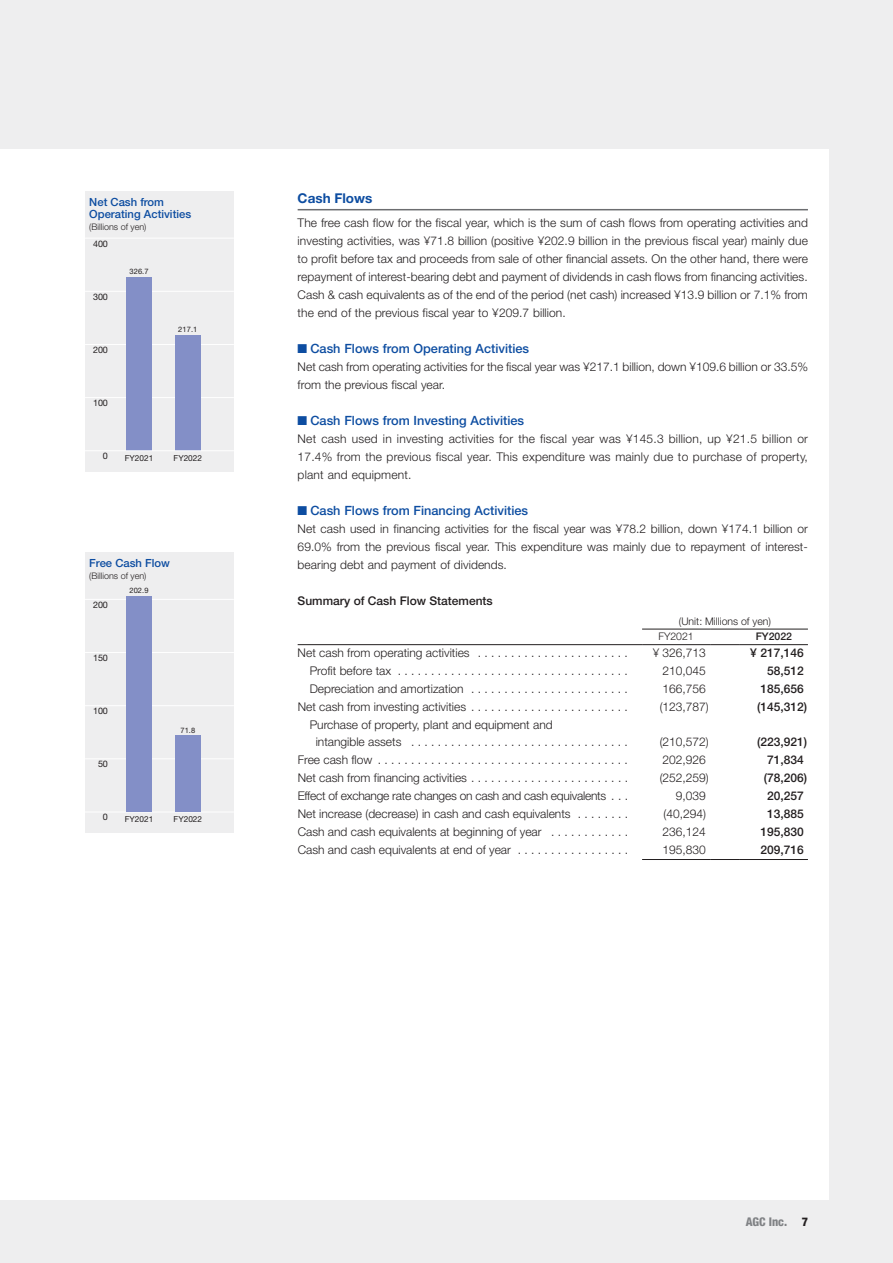
<style>
.page{position:relative;width:893px;height:1263px;background:#eeeeef}
.page>*{position:absolute;margin:0;border:0;box-sizing:border-box;transform-origin:0 0}
.t1{font:700 13.5px "Helvetica Neue LT Std";color:#0d4da1}
.t2{font:500 12.75px "Helvetica Neue LT Std";color:#0d4da1}
.t3{font:300 12px/18px "Helvetica Neue LT Std";color:#231f20;text-align:justify}
.t4{font:500 12px "Helvetica Neue LT Std";color:#231f20}
.t5{font:300 12px "Helvetica Neue LT Std";letter-spacing:-.02em;color:#231f20}
.t6{font:800 condensed 12px "Helvetica Neue LT Std";color:#808285}
.t7{font:500 11.25px/12px "Helvetica Neue LT Std";color:#0d4da1}
.t8{font:300 10.5px/15.6px "Helvetica Neue LT Std";color:#231f20}
.t9{font:500 10.5px "Helvetica Neue LT Std";color:#231f20}
.t10{font:300 9px "Helvetica Neue LT Std";color:#231f20}
.t11{font:9px "Helvetica Neue LT Std";letter-spacing:-.02em;color:#231f20}
.t12{font:8.25px "Helvetica Neue LT Std";color:#231f20}
.t13{font:7.5px "Helvetica Neue LT Std";letter-spacing:.01em;color:#231f20}
.s1{color:#231f20}
</style>
<div class="page">
<div style="left:0;top:149px;width:829px;height:1050px;background:#fff"></div>
<hr style="left:298px;top:209px;width:510px;height:1px;background:#6c6d70">
<hr style="left:642px;top:629px;width:68px;height:1px;background:#231f20">
<hr style="left:710px;top:629px;width:30px;height:1px;background:#231f20">
<hr style="left:740px;top:629px;width:68px;height:1px;background:#231f20">
<hr style="left:298px;top:644px;width:344px;height:1px;background:#231f20">
<hr style="left:642px;top:644px;width:68px;height:1px;background:#231f20">
<hr style="left:710px;top:644px;width:30px;height:1px;background:#231f20">
<hr style="left:740px;top:644px;width:68px;height:1px;background:#231f20">
<hr style="left:642px;top:859px;width:68px;height:1px;background:#231f20">
<hr style="left:710px;top:859px;width:30px;height:1px;background:#231f20">
<hr style="left:740px;top:859px;width:68px;height:1px;background:#231f20">
<div style="left:85px;top:191px;width:149px;height:281px;background:#eeeeef"></div>
<hr style="left:85px;top:397px;width:149px;height:1px;background:#fff">
<hr style="left:85px;top:344px;width:149px;height:1px;background:#fff">
<hr style="left:85px;top:238px;width:149px;height:1px;background:#fff">
<hr style="left:85px;top:291px;width:149px;height:1px;background:#fff">
<div style="left:126px;top:277px;width:26px;height:174px;background:#838fc7"></div>
<div style="left:175px;top:335px;width:26px;height:116px;background:#838fc7"></div>
<hr style="left:85px;top:450px;width:149px;height:1px;background:#fff">
<div style="left:85px;top:553px;width:149px;height:280px;background:#eeeeef"></div>
<hr style="left:85px;top:599px;width:149px;height:1px;background:#fff">
<hr style="left:85px;top:811px;width:149px;height:1px;background:#fff">
<hr style="left:85px;top:705px;width:149px;height:1px;background:#fff">
<hr style="left:85px;top:758px;width:149px;height:1px;background:#fff">
<hr style="left:85px;top:652px;width:149px;height:1px;background:#fff">
<div style="left:126px;top:596px;width:26px;height:216px;background:#838fc7"></div>
<div style="left:175px;top:735px;width:26px;height:77px;background:#838fc7"></div>
<p class="t7" style="left:89px;top:196px;width:103px">Net Cash from<br>Operating Activities</p>
<p class="t10" style="left:89px;top:222px;width:59px">(Billions of yen)</p>
<p class="t11" style="left:93px;top:238px;width:16px">400</p>
<p class="t11" style="left:93px;top:291px;width:16px">300</p>
<p class="t11" style="left:93px;top:344px;width:16px">200</p>
<p class="t13" style="left:130px;top:267px;width:21px">326.7</p>
<p class="t13" style="left:178px;top:325px;width:21px">217.1</p>
<p class="t11" style="left:93px;top:397px;width:16px">100</p>
<p class="t11" style="left:103px;top:451px;width:7px">0</p>
<p class="t12" style="left:125px;top:453px;width:30px">FY2021</p>
<p class="t12" style="left:174px;top:453px;width:30px">FY2022</p>
<p class="t7" style="left:89px;top:557px;width:82px">Free Cash Flow</p>
<p class="t10" style="left:89px;top:570px;width:59px">(Billions of yen)</p>
<p class="t11" style="left:93px;top:599px;width:16px">200</p>
<p class="t13" style="left:129px;top:586px;width:21px">202.9</p>
<p class="t11" style="left:93px;top:652px;width:16px">150</p>
<p class="t11" style="left:93px;top:705px;width:16px">100</p>
<p class="t11" style="left:98px;top:759px;width:11px">50</p>
<p class="t13" style="left:180px;top:725px;width:16px">71.8</p>
<p class="t11" style="left:103px;top:812px;width:7px">0</p>
<p class="t12" style="left:125px;top:814px;width:30px">FY2021</p>
<p class="t12" style="left:174px;top:814px;width:30px">FY2022</p>
<p class="t1" style="left:298px;top:189px;width:76px">Cash Flows</p>
<p class="t3" style="left:298px;top:213px;width:512px">The free cash flow for the fiscal year, which is the sum of cash flows from operating activities and investing activities, was ¥71.8 billion (positive ¥202.9 billion in the previous fiscal year) mainly due to profit before tax and proceeds from sale of other financial assets. On the other hand, there were repayment of interest-bearing debt and payment of dividends in cash flows from financing activities.<br>Cash &amp; cash equivalents as of the end of the period (net cash) increased ¥13.9 billion or 7.1% from the end of the previous fiscal year to ¥209.7 billion.</p>
<p class="t2" style="left:298px;top:341px;width:233px">■ Cash Flows from Operating Activities</p>
<p class="t3" style="left:298px;top:357px;width:512px">Net cash from operating activities for the fiscal year was ¥217.1 billion, down ¥109.6 billion or 33.5% from the previous fiscal year.</p>
<p class="t2" style="left:298px;top:413px;width:228px">■ Cash Flows from Investing Activities</p>
<p class="t3" style="left:298px;top:429px;width:512px">Net cash used in investing activities for the fiscal year was ¥145.3 billion, up ¥21.5 billion or 17.4% from the previous fiscal year. This expenditure was mainly due to purchase of property, plant and equipment.</p>
<p class="t2" style="left:298px;top:503px;width:232px">■ Cash Flows from Financing Activities</p>
<p class="t3" style="left:298px;top:519px;width:512px">Net cash used in financing activities for the fiscal year was ¥78.2 billion, down ¥174.1 billion or 69.0% from the previous fiscal year. This expenditure was mainly due to repayment of interest&shy;bearing debt and payment of dividends.</p>
<p class="t4" style="left:298px;top:593px;width:197px">Summary of Cash Flow Statements</p>
<p class="t8" style="left:658px;top:613px;width:114px;text-indent:21px">(Unit: Millions of yen)<br>FY2021</p>
<p class="t9" style="left:756px;top:630px;width:38px">FY2022</p>
<p class="t3" style="left:298px;top:644px;width:174px">Net cash from operating activities</p>
<p class="t3" style="left:653px;top:644px;width:55px">¥ 326,713</p>
<p class="t4" style="left:750px;top:646px;width:55px">¥ 217,146</p>
<p class="t3" style="left:310px;top:662px;width:83px">Profit before tax</p>
<p class="t3" style="left:662px;top:662px;width:45px">210,045</p>
<p class="t4" style="left:767px;top:664px;width:38px">58,512</p>
<p class="t3" style="left:310px;top:680px;width:156px">Depreciation and amortization</p>
<p class="t3" style="left:662px;top:680px;width:45px">166,756</p>
<p class="t4" style="left:760px;top:682px;width:45px">185,656</p>
<p class="t3" style="left:298px;top:698px;width:170px">Net cash from investing activities</p>
<p class="t3" style="left:660px;top:698px;width:51px">(123,787)</p>
<p class="t4" style="left:757px;top:700px;width:52px">(145,312)</p>
<p class="t3" style="left:316px;top:716px;width:238px;line-height:17.2px;text-indent:-6px">Purchase of property, plant and equipment and intangible assets</p>
<p class="t3" style="left:660px;top:733px;width:51px">(210,572)</p>
<p class="t4" style="left:757px;top:735px;width:52px">(223,921)</p>
<p class="t3" style="left:298px;top:751px;width:76px">Free cash flow</p>
<p class="t3" style="left:662px;top:751px;width:45px">202,926</p>
<p class="t4" style="left:767px;top:753px;width:38px">71,834</p>
<p class="t3" style="left:298px;top:769px;width:171px">Net cash from financing activities</p>
<p class="t3" style="left:660px;top:769px;width:51px">(252,259)</p>
<p class="t4" style="left:764px;top:771px;width:45px">(78,206)</p>
<p class="t5" style="left:298px;top:789px;width:310px">Effect of exchange rate changes on cash and cash equivalents</p>
<p class="t3" style="left:676px;top:787px;width:32px">9,039</p>
<p class="t4" style="left:767px;top:789px;width:38px">20,257</p>
<p class="t3" style="left:298px;top:805px;width:274px">Net increase (decrease) in cash and cash equivalents</p>
<p class="t3" style="left:663px;top:805px;width:44px">(40,294)</p>
<p class="t4" style="left:767px;top:807px;width:38px">13,885</p>
<p class="t3" style="left:298px;top:822px;width:245px">Cash and cash equivalents at beginning of year</p>
<p class="t3" style="left:663px;top:822px;width:45px">236,124</p>
<p class="t4" style="left:760px;top:825px;width:45px">195,830</p>
<p class="t3" style="left:298px;top:840px;width:215px">Cash and cash equivalents at end of year</p>
<p class="t3" style="left:663px;top:840px;width:45px">195,830</p>
<p class="t4" style="left:760px;top:842px;width:45px">209,716</p>
<p class="t6" style="left:746px;top:1214px;width:64px">AGC Inc. <span class="s1">7</span></p>
</div>
